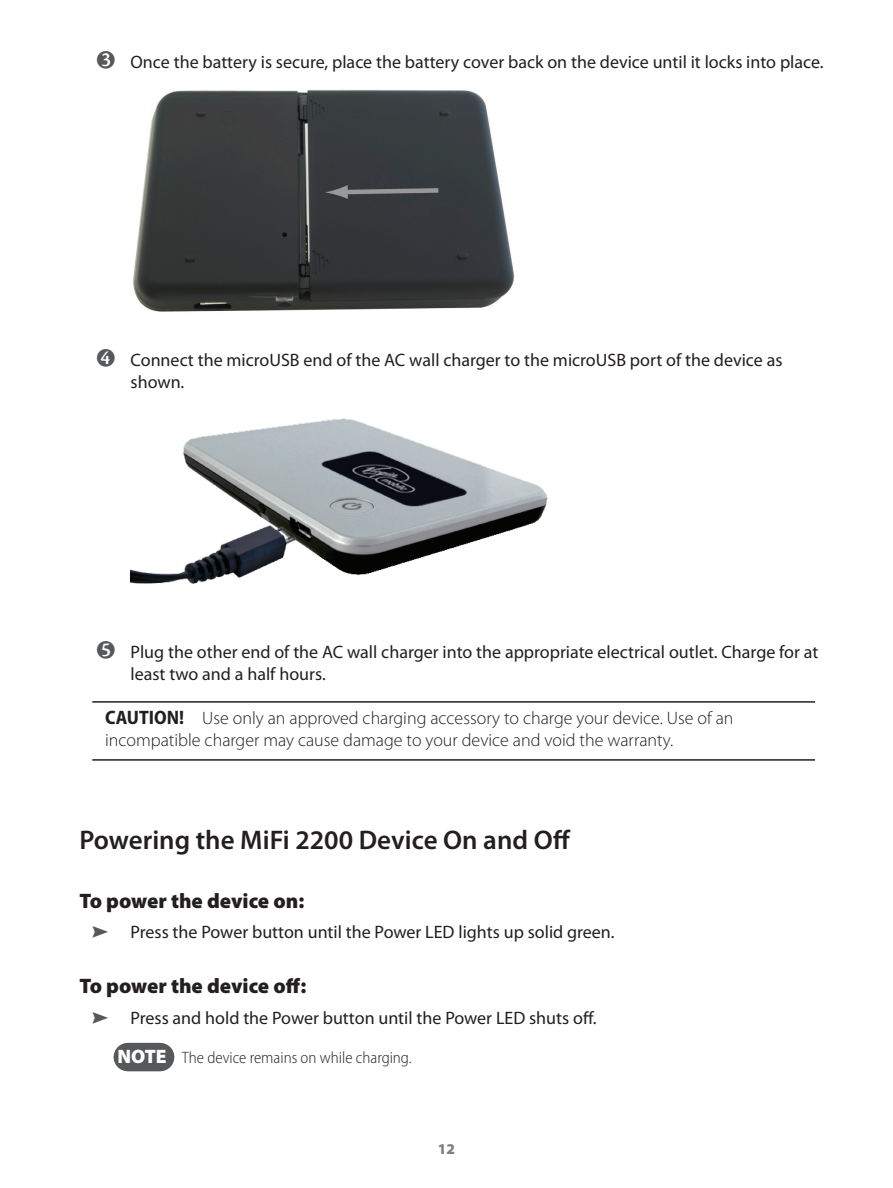
<style>
.page{position:relative;width:893px;height:1188px;background:#fff}
.page>*{position:absolute;margin:0;border:0;box-sizing:border-box;transform-origin:0 0}
.t1{font:600 27px "Myriad Pro";color:#231f20}
.t2{font:900 21px "Myriad Pro";color:#231f20}
.t3{font:18px/22.5px "Myriad Pro";color:#231f20}
.t4{font:300 18px/22.5px "Myriad Pro";color:#231f20}
.t5{font:300 semi-condensed 16.5px "Myriad Pro";color:#231f20}
.t6{font:900 15px "Myriad Pro";color:#808180}
.s1{color:#57585a}
.s2{font-weight:700;font-stretch:semi-condensed;font-size:19.5px}
.s3{font-weight:900;font-stretch:normal;font-size:19.5px;color:#fff}
</style>
<div class="page">
<hr style="left:92px;top:701px;width:723px;height:2px;background:#231f20">
<hr style="left:92px;top:759px;width:723px;height:2px;background:#231f20">
<div style="left:128px;top:1043px;width:32px;height:28px;background:#57585a"></div>
<img style="left:133px;top:90px;width:382px;height:222px">
<img style="left:131px;top:418px;width:417px;height:166px">
<p class="t3" style="left:97px;top:50px;width:729px"><span class="s1">➌</span> Once the battery is secure, place the battery cover back on the device until it locks into place.</p>
<p class="t3" style="left:131px;top:348px;width:653px;text-indent:-34px"><span class="s1">➍</span> Connect the microUSB end of the AC wall charger to the microUSB port of the device as shown.</p>
<p class="t3" style="left:131px;top:640px;width:689px;text-indent:-34px"><span class="s1">➎</span> Plug the other end of the AC wall charger into the appropriate electrical outlet. Charge for at least two and a half hours.</p>
<p class="t4" style="left:105px;top:707px;width:630px"><span class="s2">CAUTION!</span> Use only an approved charging accessory to charge your device. Use of an incompatible charger may cause damage to your device and void the warranty.</p>
<h1 class="t1" style="left:80px;top:823px;width:492px">Powering the MiFi 2200 Device On and Off</h1>
<p class="t2" style="left:80px;top:889px;width:226px">To power the device on:</p>
<p class="t3" style="left:92px;top:921px;width:524px"><span class="s1">➤</span> Press the Power button until the Power LED lights up solid green.</p>
<p class="t2" style="left:80px;top:974px;width:229px">To power the device off:</p>
<p class="t3" style="left:92px;top:1006px;width:506px"><span class="s1">➤</span> Press and hold the Power button until the Power LED shuts off.</p>
<p class="t5" style="left:117px;top:1049px;width:296px"><span class="s3">NOTE</span> The device remains on while charging.</p>
<p class="t6" style="left:438px;top:1140px;width:19px">12</p>
</div>
